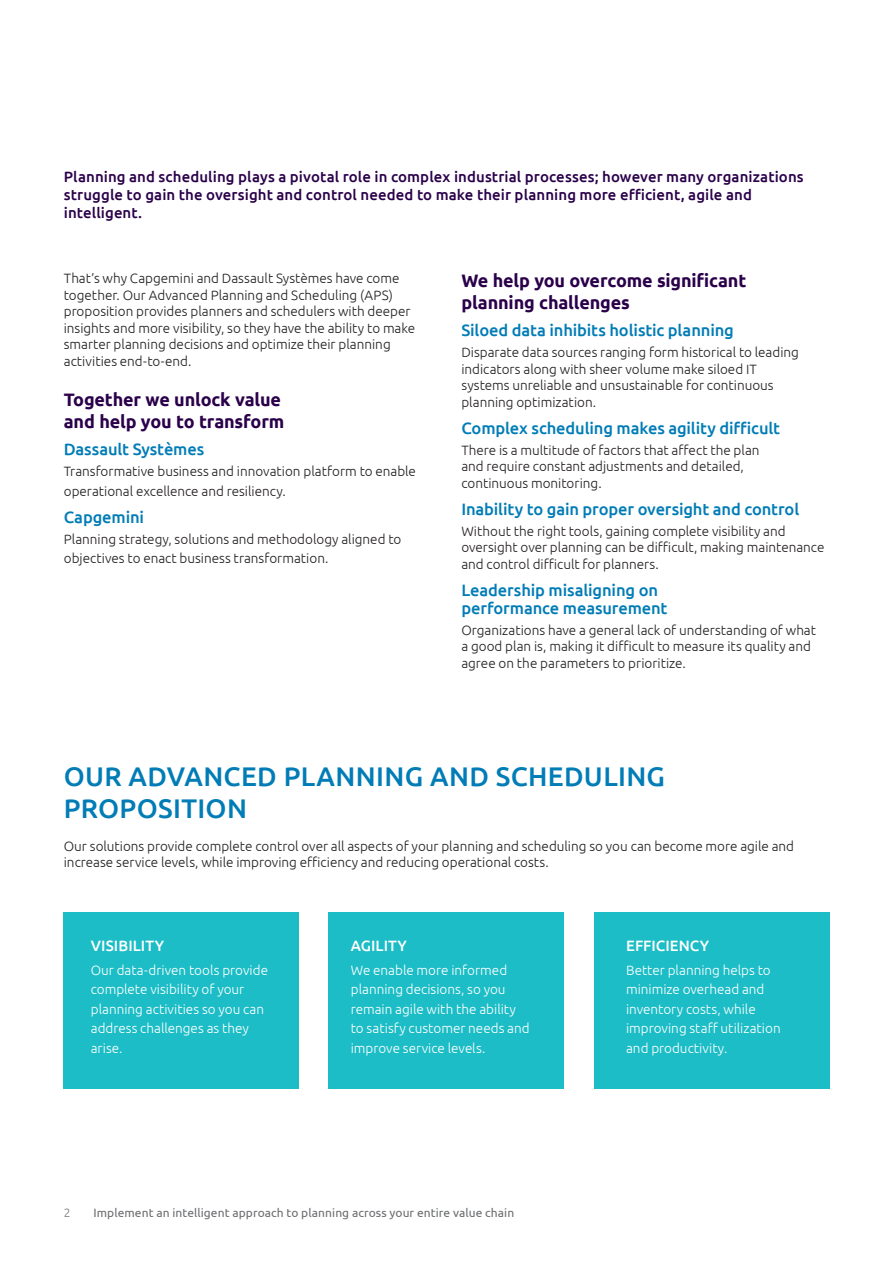
<style>
.page{position:relative;width:893px;height:1263px;background:#fff}
.page>*{position:absolute;margin:0;border:0;box-sizing:border-box;transform-origin:0 0}
.chapter-title_2{font:500 27px/31.5px "Ubuntu";letter-spacing:.015em;color:#007cb6}
.head1{font:700 18px/22.5px "Ubuntu";letter-spacing:-.01em;color:#2a004a}
.head2{font:500 16.5px/18px "Ubuntu";letter-spacing:-.01em;color:#007cb6}
.t1{font:500 15px/18px "Ubuntu";letter-spacing:.005em;color:#2a004a}
.head2-2{font:500 15px "Ubuntu";letter-spacing:.005em;color:#fff}
.text{font:300 13.5px/16.5px "Ubuntu";color:#231f20}
.text-2{font:300 13.5px/19.5px "Ubuntu";color:#fff}
.t2{font:12px "Ubuntu";letter-spacing:.005em;color:#6c6d70}
.t3{font:300 12px "Ubuntu";color:#76787b}
</style>
<div class="page">
<div style="left:64px;top:912px;width:235px;height:176px;background:#1cbdc6"></div>
<div style="left:329px;top:912px;width:235px;height:176px;background:#1cbdc6"></div>
<div style="left:594px;top:912px;width:235px;height:176px;background:#1cbdc6"></div>
<p class="t1" style="left:64px;top:167px;width:741px">Planning and scheduling plays a pivotal role in complex industrial processes; however many organizations struggle to gain the oversight and control needed to make their planning more efficient, agile and intelligent.</p>
<p class="text" style="left:64px;top:270px;width:353px">That’s why Capgemini and Dassault Systèmes have come together. Our Advanced Planning and Scheduling (APS) proposition provides planners and schedulers with deeper insights and more visibility, so they have the ability to make smarter planning decisions and optimize their planning activities end-to-end.</p>
<p class="head1" style="left:64px;top:388px;width:222px">Together we unlock value and help you to transform</p>
<p class="head2" style="left:64px;top:440px;width:142px">Dassault Systèmes</p>
<p class="text" style="left:64px;top:461px;width:354px;line-height:19.5px">Transformative business and innovation platform to enable operational excellence and resiliency.</p>
<p class="head2" style="left:64px;top:507px;width:82px">Capgemini</p>
<p class="text" style="left:64px;top:529px;width:339px;line-height:19.5px">Planning strategy, solutions and methodology aligned to objectives to enact business transformation.</p>
<p class="head1" style="left:461px;top:269px;width:286px">We help you overcome significant planning challenges</p>
<p class="head2" style="left:461px;top:321px;width:274px">Siloed data inhibits holistic planning</p>
<p class="text" style="left:461px;top:344px;width:339px">Disparate data sources ranging form historical to leading indicators along with sheer volume make siloed IT systems unreliable and unsustainable for continuous planning optimization.</p>
<p class="head2" style="left:461px;top:418px;width:320px">Complex scheduling makes agility difficult</p>
<p class="text" style="left:461px;top:441px;width:300px">There is a multitude of factors that affect the plan and require constant adjustments and detailed, continuous monitoring.</p>
<p class="head2" style="left:461px;top:499px;width:339px">Inability to gain proper oversight and control</p>
<p class="text" style="left:461px;top:522px;width:365px">Without the right tools, gaining complete visibility and oversight over planning can be difficult, making maintenance and control difficult for planners.</p>
<p class="head2" style="left:461px;top:580px;width:208px">Leadership misaligning on performance measurement</p>
<p class="text" style="left:461px;top:621px;width:356px">Organizations have a general lack of understanding of what a good plan is, making it difficult to measure its quality and agree on the parameters to prioritize.</p>
<p class="chapter-title_2" style="left:64px;top:760px;width:603px">OUR ADVANCED PLANNING AND SCHEDULING<br>PROPOSITION</p>
<p class="text" style="left:64px;top:837px;width:732px">Our solutions provide complete control over all aspects of your planning and scheduling so you can become more agile and increase service levels, while improving efficiency and reducing operational costs.</p>
<p class="head2-2" style="left:91px;top:936px;width:75px">VISIBILITY</p>
<p class="text-2" style="left:91px;top:960px;width:179px">Our data-driven tools provide complete visibility of your planning activities so you can address challenges as they arise.</p>
<p class="head2-2" style="left:351px;top:936px;width:58px">AGILITY</p>
<p class="text-2" style="left:351px;top:960px;width:180px">We enable more informed planning decisions, so you remain agile with the ability to satisfy customer needs and improve service levels.</p>
<p class="t3" style="left:64px;top:1205px;width:8px">2</p>
<p class="t2" style="left:94px;top:1205px;width:422px">Implement an intelligent approach to planning across your entire value chain</p>
<p class="head2-2" style="left:626px;top:936px;width:85px">EFFICIENCY</p>
<p class="text-2" style="left:626px;top:960px;width:156px">Better planning helps to minimize overhead and inventory costs, while improving staff utilization and productivity.</p>
</div>
